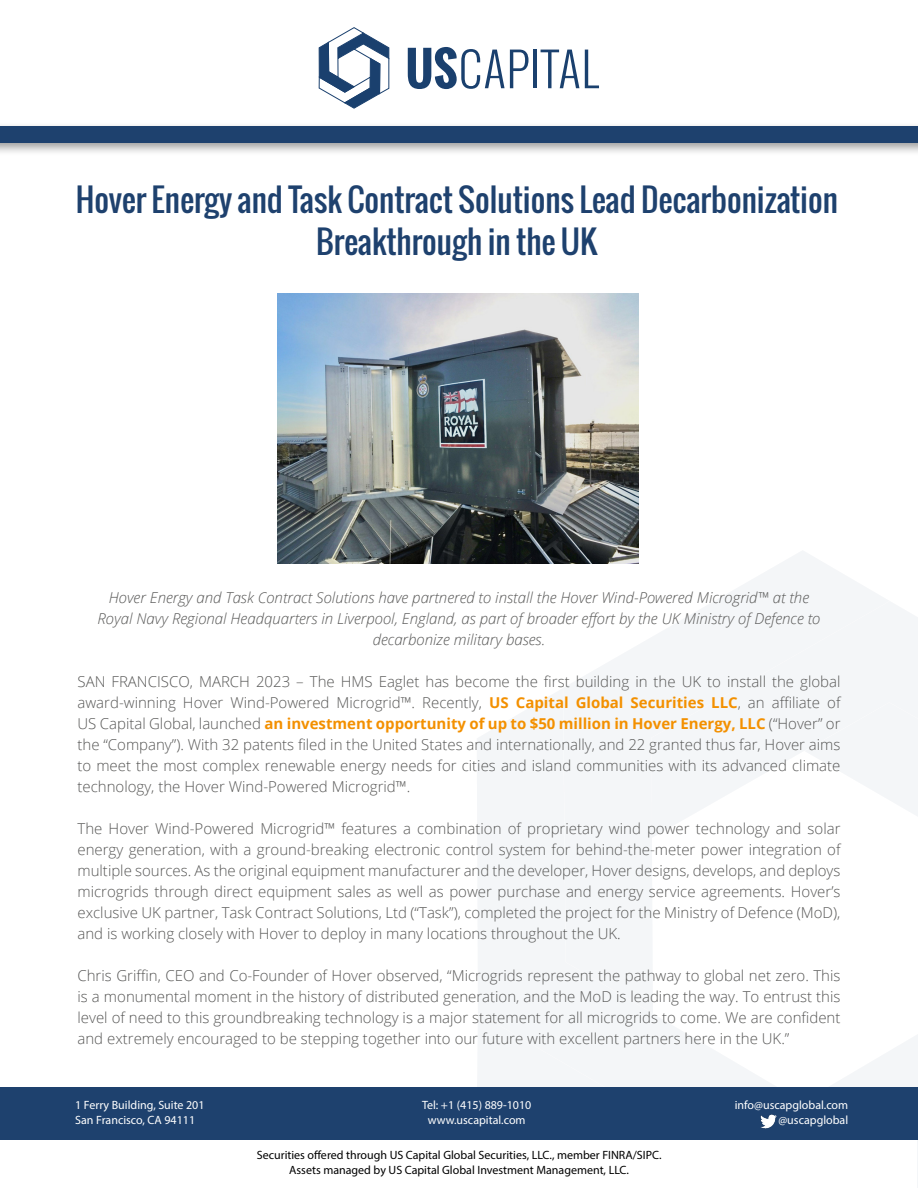
<style>
.page{position:relative;width:918px;height:1188px;background:#fff}
.page>*{position:absolute;margin:0;border:0;box-sizing:border-box;transform-origin:0 0}
.t1{font:31.5px/42px "Oswald";color:#1e416e;text-align:center}
.t2{font:300 15px/21px "Open Sans";color:#575756;text-align:justify}
.t3{font:italic 300 15px/21px "Open Sans";color:#575756;text-align:center}
.t4{font:12px/15.6px "Myriad Pro";color:#000;text-align:center}
.t5{font:12px/15px "Myriad Pro";color:#fff;text-align:center}
.s1{font-weight:700;color:#f39000}
</style>
<div class="page">
<div style="left:890px;top:602px;width:28px;height:100px;background:#f4f6f8"></div>
<div style="left:890px;top:702px;width:28px;height:114px;background:#f4f6f8"></div>
<svg style="left:565px;top:551px;width:325px;height:249px;fill:#f4f6f8"></svg>
<svg style="left:477px;top:688px;width:326px;height:399px;fill:#f4f6f8"></svg>
<svg style="left:716px;top:838px;width:202px;height:350px"></svg>
<div style="left:1px;top:1138px;width:916px;height:50px;background:#fff"></div>
<div style="left:0;top:121px;width:918px;height:35px;background:#000;opacity:.4"></div>
<div style="left:0;top:126px;width:918px;height:17px;background:#1e416e"></div>
<svg style="left:408px;top:47px;width:120px;height:42px"></svg>
<hr style="left:534px;top:50px;width:3px;height:38px;background:#1a406e">
<svg style="left:541px;top:50px;width:38px;height:38px"></svg>
<svg style="left:585px;top:50px;width:14px;height:38px"></svg>
<svg style="left:319px;top:27px;width:70px;height:81px"></svg>
<div style="left:0;top:1087px;width:918px;height:52px;background:#1e416e"></div>
<img style="left:760px;top:1114px;width:17px;height:15px">
<img style="left:278px;top:293px;width:361px;height:271px">
<h1 class="t1" style="left:76px;top:178px;width:764px">Hover Energy and Task Contract Solutions Lead Decarbonization<br>Breakthrough in the UK</h1>
<p class="t3" style="left:98px;top:586px;width:724px">Hover Energy and Task Contract Solutions have partnered to install the Hover Wind-Powered Microgrid™ at the<br>Royal Navy Regional Headquarters in Liverpool, England, as part of broader effort by the UK Ministry of Defence to decarbonize military bases.</p>
<p class="t2" style="left:77px;top:670px;width:765px">SAN FRANCISCO, MARCH 2023 – The HMS Eaglet has become the first building in the UK to install the global award-winning Hover Wind-Powered Microgrid™. Recently, <span class="s1">US Capital Global Securities LLC</span>, an affiliate of US Capital Global, launched <span class="s1">an investment opportunity of up to $50 million in Hover Energy, LLC</span> (“Hover” or the “Company”). With 32 patents filed in the United States and internationally, and 22 granted thus far, Hover aims to meet the most complex renewable energy needs for cities and island communities with its advanced climate technology, the Hover Wind-Powered Microgrid™.</p>
<p class="t2" style="left:77px;top:817px;width:765px">The Hover Wind-Powered Microgrid™ features a combination of proprietary wind power technology and solar energy generation, with a ground-breaking electronic control system for behind-the-meter power integration of multiple sources. As the original equipment manufacturer and the developer, Hover designs, develops, and deploys microgrids through direct equipment sales as well as power purchase and energy service agreements. Hover’s exclusive UK partner, Task Contract Solutions, Ltd (“Task”), completed the project for the Ministry of Defence (MoD), and is working closely with Hover to deploy in many locations throughout the UK.</p>
<p class="t2" style="left:77px;top:964px;width:765px">Chris Griffin, CEO and Co-Founder of Hover observed, “Microgrids represent the pathway to global net zero. This is a monumental moment in the history of distributed generation, and the MoD is leading the way. To entrust this level of need to this groundbreaking technology is a major statement for all microgrids to come. We are confident and extremely encouraged to be stepping together into our future with excellent partners here in the UK.”</p>
<p class="t5" style="left:75px;top:1097px;width:131px;text-align:left">1 Ferry Building, Suite 201<br>San Francisco, CA 94111</p>
<p class="t5" style="left:422px;top:1097px;width:111px">Tel: +1 (415) 889-1010 www.uscapital.com</p>
<p class="t5" style="left:735px;top:1097px;width:115px;text-align:right">info@uscapglobal.com @uscapglobal</p>
<p class="t4" style="left:257px;top:1147px;width:406px">Securities offered through US Capital Global Securities, LLC., member FINRA/SIPC.<br>Assets managed by US Capital Global Investment Management, LLC.</p>
</div>
